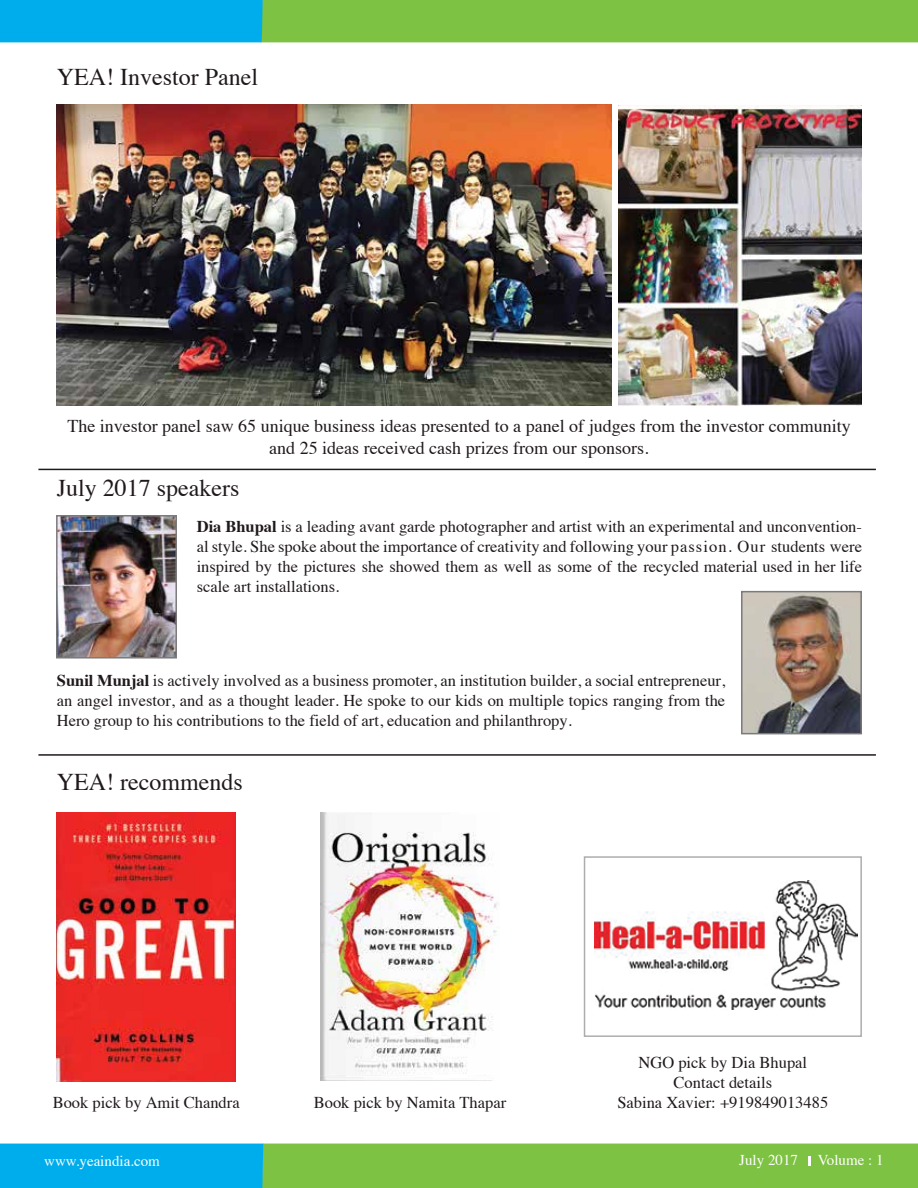
<style>
.page{position:relative;width:918px;height:1188px;background:#fff}
.page>*{position:absolute;margin:0;border:0;box-sizing:border-box;transform-origin:0 0}
.t1{font:24px "Times";color:#20191b}
.t2{font:18px/21.6px "Times";color:#20191b;text-align:center}
.t3{font:16.5px/19.8px "Times";color:#20191b;text-align:justify}
.t4{font:15px "Times";color:#fffefe}
.s1{font-weight:700}
</style>
<div class="page">
<svg style="left:0;top:0;width:918px;height:42px;background:#58bb73"></svg>
<svg style="left:0;top:1144px;width:918px;height:44px;background:#59bc73"></svg>
<img style="left:59px;top:518px;width:115px;height:138px">
<div style="left:56px;top:515px;width:121px;height:144px;border:2px solid #7c7a7b"></div>
<img style="left:744px;top:594px;width:115px;height:137px">
<div style="left:741px;top:591px;width:121px;height:143px;border:2px solid #7c7a7b"></div>
<img style="left:57px;top:813px;width:179px;height:269px">
<hr style="left:38px;top:754px;width:838px;height:2px;background:#20191b">
<hr style="left:38px;top:469px;width:838px;height:1px;background:#20191b">
<img style="left:57px;top:104px;width:555px;height:301px">
<img style="left:618px;top:106px;width:243px;height:299px">
<img style="left:595px;top:880px;width:263px;height:130px">
<div style="left:584px;top:856px;width:278px;height:181px;border:2px solid #adadad"></div>
<img style="left:321px;top:812px;width:179px;height:269px">
<h1 class="t1" style="left:57px;top:55px;width:203px">YEA! Investor Panel</h1>
<p class="t2" style="left:67px;top:414px;width:785px">The investor panel saw 65 unique business ideas presented to a panel of judges from the investor community and 25 ideas received cash prizes from our sponsors.</p>
<h1 class="t1" style="left:57px;top:466px;width:184px">July 2017 speakers</h1>
<p class="t3" style="left:197px;top:515px;width:667px"><span class="s1">Dia Bhupal</span> is a leading avant garde photographer and artist with an experimental and unconvention&shy;al style. She spoke about the importance of creativity and following your passion. Our students were inspired by the pictures she showed them as well as some of the recycled material used in her life scale art installations.</p>
<p class="t3" style="left:57px;top:669px;width:670px"><span class="s1">Sunil Munjal</span> is actively involved as a business promoter, an institution builder, a social entrepreneur, an angel investor, and as a thought leader. He spoke to our kids on multiple topics ranging from the Hero group to his contributions to the field of art, education and philanthropy.</p>
<h1 class="t1" style="left:57px;top:759px;width:187px">YEA! recommends</h1>
<p class="t3" style="left:53px;top:1091px;width:188px">Book pick by Amit Chandra</p>
<p class="t3" style="left:314px;top:1091px;width:194px">Book pick by Namita Thapar</p>
<p class="t3" style="left:617px;top:1052px;width:212px;text-align:center">NGO pick by Dia Bhupal<br>Contact details<br>Sabina Xavier: +919849013485</p>
<p class="t4" style="left:44px;top:1147px;width:117px">www.yeaindia.com</p>
<p class="t4" style="left:739px;top:1146px;width:60px">July 2017</p>
<p class="t4" style="left:818px;top:1146px;width:67px">Volume : 1</p>
</div>
